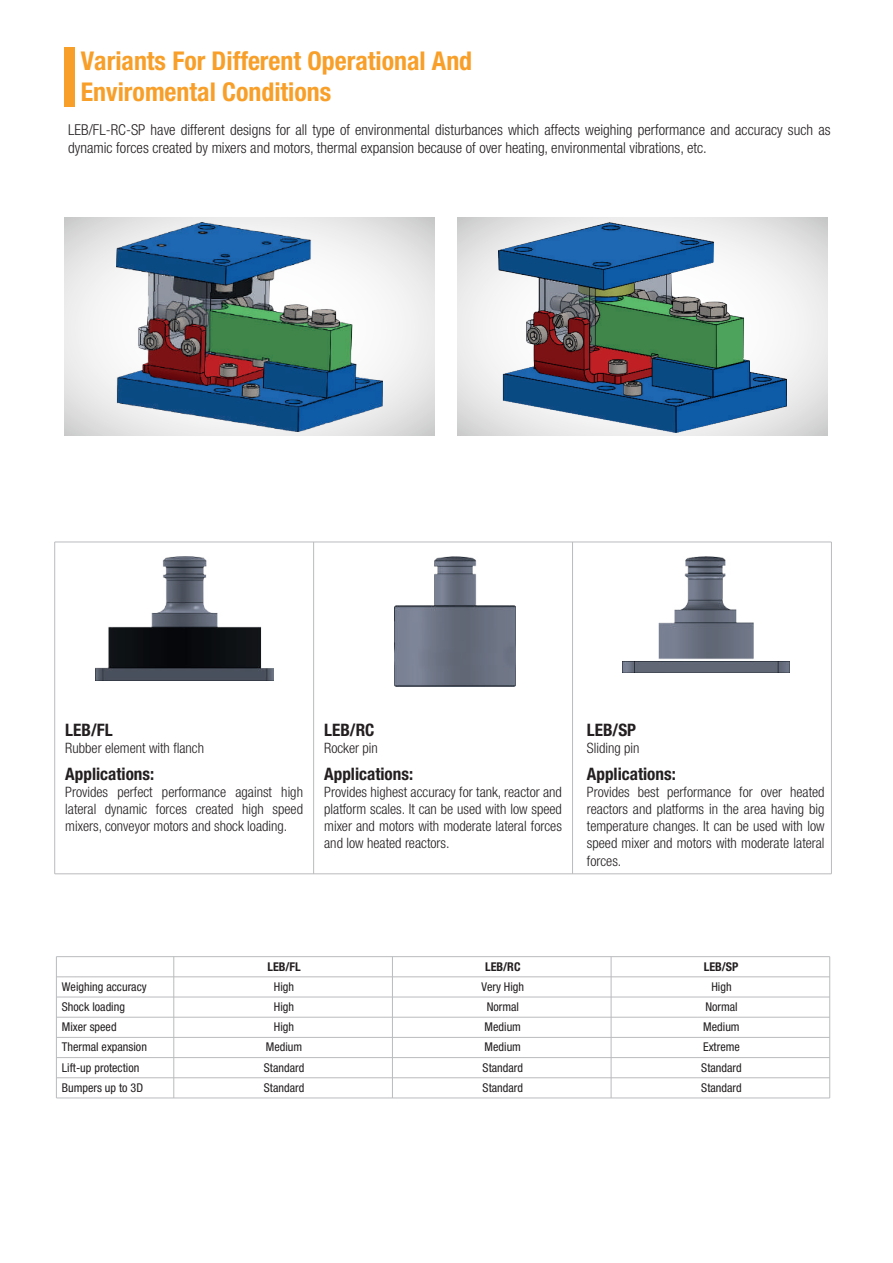
<style>
.page{position:relative;width:893px;height:1263px;background:#fff}
.page>*{position:absolute;margin:0;border:0;box-sizing:border-box;transform-origin:0 0}
.t1{font:700 condensed 25.95px/31px "Helvetica Neue LT Pro";color:#f89f29}
.t2{font:700 condensed 17.1px "Helvetica Neue LT Pro";color:#231f20}
.t3{font:300 condensed 15px/18px "Helvetica Neue LT Pro";color:#231f20}
.t4{font:300 condensed 14.25px/17.1px "Helvetica Neue LT Pro";color:#231f20;text-align:justify}
.t5{font:condensed 12.15px/20.2px "Helvetica Neue LT Pro";color:#231f20;text-align:center}
.t6{font:700 condensed 12.15px "Helvetica Neue LT Pro";color:#231f20}
</style>
<div class="page">
<img style="left:395px;top:557px;width:121px;height:129px">
<img style="left:622px;top:557px;width:167px;height:116px">
<img style="left:95px;top:557px;width:178px;height:123px">
<hr style="left:55px;top:542px;width:776px;height:1px;background:#babbbe">
<hr style="left:55px;top:873px;width:776px;height:1px;background:#babbbe">
<hr style="left:54px;top:542px;width:1px;height:332px;background:#babbbe">
<hr style="left:831px;top:542px;width:1px;height:332px;background:#babbbe">
<hr style="left:313px;top:542px;width:1px;height:332px;background:#babbbe">
<hr style="left:572px;top:542px;width:1px;height:332px;background:#babbbe">
<svg style="left:64px;top:218px;width:370px;height:218px"></svg>
<img style="left:116px;top:223px;width:266px;height:208px">
<svg style="left:457px;top:218px;width:370px;height:218px"></svg>
<img style="left:498px;top:223px;width:288px;height:209px">
<div style="left:64px;top:47px;width:10px;height:60px;background:#f89f29"></div>
<hr style="left:56px;top:956px;width:774px;height:1px;background:#babbbe">
<hr style="left:56px;top:976px;width:774px;height:1px;background:#babbbe">
<hr style="left:56px;top:957px;width:1px;height:141px;background:#babbbe">
<hr style="left:173px;top:957px;width:1px;height:141px;background:#babbbe">
<hr style="left:392px;top:957px;width:1px;height:141px;background:#babbbe">
<hr style="left:611px;top:957px;width:1px;height:141px;background:#babbbe">
<hr style="left:829px;top:957px;width:1px;height:141px;background:#babbbe">
<hr style="left:56px;top:997px;width:774px;height:1px;background:#babbbe">
<hr style="left:56px;top:1017px;width:774px;height:1px;background:#babbbe">
<hr style="left:56px;top:1037px;width:774px;height:1px;background:#babbbe">
<hr style="left:56px;top:1057px;width:774px;height:1px;background:#babbbe">
<hr style="left:56px;top:1077px;width:774px;height:1px;background:#babbbe">
<hr style="left:56px;top:1097px;width:774px;height:1px;background:#babbbe">
<h1 class="t1" style="left:81px;top:45px;width:393px">Variants For Different Operational And<br>Enviromental Conditions</h1>
<p class="t3" style="left:68px;top:120px;width:764px">LEB/FL-RC-SP have different designs for all type of environmental disturbances which affects weighing performance and accuracy such as dynamic forces created by mixers and motors, thermal expansion because of over heating, environmental vibrations, etc.</p>
<p class="t2" style="left:65px;top:720px;width:49px">LEB/FL</p>
<p class="t4" style="left:65px;top:740px;width:140px">Rubber element with flanch</p>
<p class="t2" style="left:65px;top:763px;width:90px">Applications:</p>
<p class="t4" style="left:65px;top:783px;width:239px">Provides perfect performance against high lateral dynamic forces created high speed mixers, conveyor motors and shock loading.</p>
<p class="t2" style="left:324px;top:720px;width:52px">LEB/RC</p>
<p class="t4" style="left:324px;top:740px;width:55px">Rocker pin</p>
<p class="t2" style="left:324px;top:763px;width:90px">Applications:</p>
<p class="t4" style="left:324px;top:783px;width:239px">Provides highest accuracy for tank, reactor and platform scales. It can be used with low speed mixer and motors with moderate lateral forces and low heated reactors.</p>
<p class="t2" style="left:587px;top:720px;width:51px">LEB/SP</p>
<p class="t4" style="left:587px;top:740px;width:54px">Sliding pin</p>
<p class="t2" style="left:587px;top:763px;width:90px">Applications:</p>
<p class="t4" style="left:587px;top:783px;width:239px">Provides best performance for over heated reactors and platforms in the area having big temperature changes. It can be used with low speed mixer and motors with moderate lateral forces.</p>
<p class="t6" style="left:267px;top:959px;width:35px">LEB/FL</p>
<p class="t6" style="left:485px;top:959px;width:37px">LEB/RC</p>
<p class="t6" style="left:704px;top:959px;width:36px">LEB/SP</p>
<p class="t5" style="left:62px;top:976px;width:86px">Weighing accuracy</p>
<p class="t5" style="left:264px;top:976px;width:42px">High<br>High<br>High<br>Medium<br>Standard<br>Standard</p>
<p class="t5" style="left:481px;top:976px;width:44px">Very High<br>Normal<br>Medium<br>Medium<br>Standard<br>Standard</p>
<p class="t5" style="left:701px;top:976px;width:42px">High<br>Normal<br>Medium<br>Extreme<br>Standard<br>Standard</p>
<p class="t5" style="left:62px;top:996px;width:87px;text-align:left">Shock loading<br>Mixer speed<br>Thermal expansion<br>Lift-up protection<br>Bumpers up to 3D</p>
</div>
